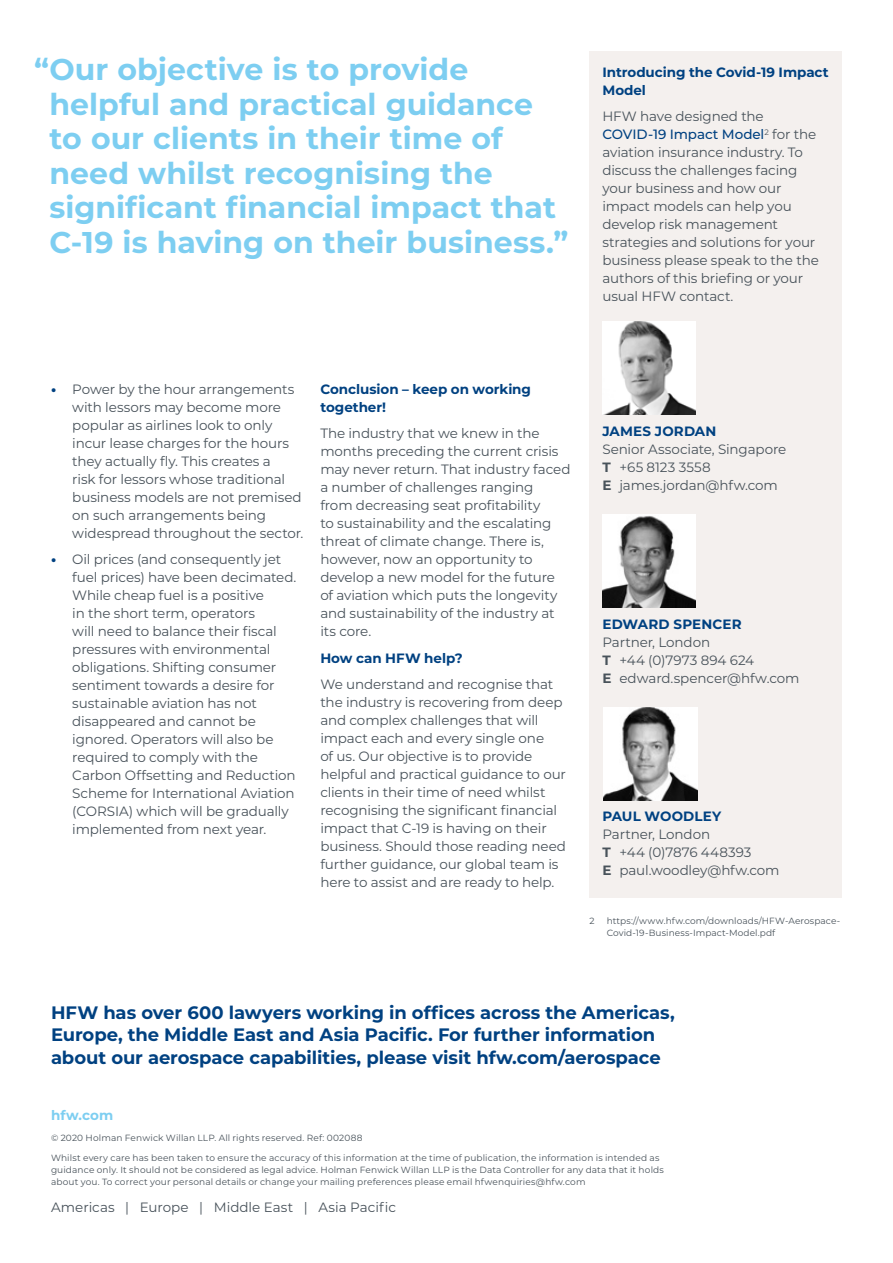
<style>
.page{position:relative;width:893px;height:1263px;background:#fff}
.page>*{position:absolute;margin:0;border:0;box-sizing:border-box;transform-origin:0 0}
.t1{font:700 30px/34.5px "Montserrat";color:#7dcef1}
.t2{font:700 18px/22.5px "Montserrat";letter-spacing:-.005em;color:#004181}
.t3{font:13.5px/18px "Montserrat";letter-spacing:-.01em;color:#48525a}
.t4{font:700 13.5px/18px "Montserrat";letter-spacing:-.005em;color:#004181}
.t5{font:700 13.5px "Montserrat";letter-spacing:.015em;color:#004181}
.t6{font:700 13.5px "Montserrat";letter-spacing:.005em;color:#7dcef1}
.t7{font:9px/12px "Montserrat";letter-spacing:.015em;color:#48525a}
.s1{font-weight:500;color:#004181}
.s2{font-weight:800;color:#004181}
.s3{font-weight:700}
</style>
<div class="page">
<div style="left:590px;top:51px;width:252px;height:846px;background:#f4f0ee"></div>
<img style="left:602px;top:321px;width:94px;height:94px">
<img style="left:602px;top:514px;width:94px;height:94px">
<img style="left:604px;top:707px;width:93px;height:94px">
<h1 class="t1" style="left:49px;top:51px;width:520px;text-indent:-15px">“Our objective is to provide helpful and practical guidance to our clients in their time of need whilst recognising the significant financial impact that<br>C-19 is having on their business.”</h1>
<p class="t4" style="left:602px;top:62px;width:228px">Introducing the Covid-19 Impact<br>Model</p>
<p class="t3" style="left:602px;top:107px;width:218px">HFW have designed the<br><span class="s1">COVID-19 Impact Model</span><sup>2</sup> for the aviation insurance industry. To discuss the challenges facing your business and how our impact models can help you develop risk management strategies and solutions for your business please speak to the the authors of this briefing or your usual HFW contact.</p>
<p class="t3" style="left:72px;top:379px;width:233px;text-indent:-21px"><span class="s2">•</span> Power by the hour arrangements with lessors may become more popular as airlines look to only incur lease charges for the hours they actually fly. This creates a<br>risk for lessors whose traditional business models are not premised on such arrangements being widespread throughout the sector.</p>
<p class="t3" style="left:72px;top:550px;width:226px;text-indent:-21px"><span class="s2">•</span> Oil prices (and consequently jet fuel prices) have been decimated.<br>While cheap fuel is a positive<br>in the short term, operators<br>will need to balance their fiscal pressures with environmental obligations. Shifting consumer sentiment towards a desire for sustainable aviation has not disappeared and cannot be ignored. Operators will also be required to comply with the<br>Carbon Offsetting and Reduction<br>Scheme for International Aviation (CORSIA) which will be gradually implemented from next year.</p>
<p class="t4" style="left:320px;top:379px;width:212px">Conclusion – keep on working together!</p>
<p class="t3" style="left:320px;top:424px;width:252px">The industry that we knew in the months preceding the current crisis may never return. That industry faced a number of challenges ranging<br>from decreasing seat profitability<br>to sustainability and the escalating threat of climate change. There is, however, now an opportunity to develop a new model for the future of aviation which puts the longevity and sustainability of the industry at its core.</p>
<p class="t4" style="left:320px;top:648px;width:144px">How can HFW help?</p>
<p class="t3" style="left:320px;top:675px;width:247px">We understand and recognise that the industry is recovering from deep and complex challenges that will impact each and every single one<br>of us. Our objective is to provide helpful and practical guidance to our clients in their time of need whilst recognising the significant financial impact that C-19 is having on their business. Should those reading need further guidance, our global team is here to assist and are ready to help.</p>
<p class="t5" style="left:602px;top:421px;width:116px">JAMES JORDAN</p>
<p class="t3" style="left:602px;top:440px;width:185px">Senior Associate, Singapore<br><span class="s3">T</span> +65 8123 3558<br><span class="s3">E</span> james.jordan@hfw.com</p>
<p class="t5" style="left:602px;top:614px;width:141px">EDWARD SPENCER</p>
<p class="t3" style="left:602px;top:632px;width:199px">Partner, London<br><span class="s3">T</span> +44 (0)7973 894 624<br><span class="s3">E</span> edward.spencer@hfw.com</p>
<p class="t4" style="left:602px;top:807px;width:120px">PAUL WOODLEY</p>
<p class="t3" style="left:602px;top:825px;width:179px">Partner, London<br><span class="s3">T</span> +44 (0)7876 448393<br><span class="s3">E</span> paul.woodley@hfw.com</p>
<p class="t7" style="left:590px;top:914px;width:7px">2</p>
<p class="t7" style="left:607px;top:914px;width:235px">https://www.hfw.com/downloads/HFW-Aerospace-<br>Covid-19-Business-Impact-Model.pdf</p>
<h2 class="t2" style="left:51px;top:1000px;width:625px">HFW has over 600 lawyers working in offices across the Americas,<br>Europe, the Middle East and Asia Pacific. For further information about our aerospace capabilities, please visit hfw.com/aerospace</h2>
<p class="t6" style="left:51px;top:1106px;width:64px">hfw.com</p>
<p class="t7" style="left:51px;top:1131px;width:313px">© 2020 Holman Fenwick Willan LLP. All rights reserved. Ref: 002088</p>
<p class="t7" style="left:51px;top:1152px;width:614px">Whilst every care has been taken to ensure the accuracy of this information at the time of publication, the information is intended as guidance only. It should not be considered as legal advice. Holman Fenwick Willan LLP is the Data Controller for any data that it holds about you. To correct your personal details or change your mailing preferences please email hfwenquiries@hfw.com</p>
<p class="t3" style="left:51px;top:1198px;width:347px">Americas | Europe | Middle East | Asia Pacific</p>
</div>
